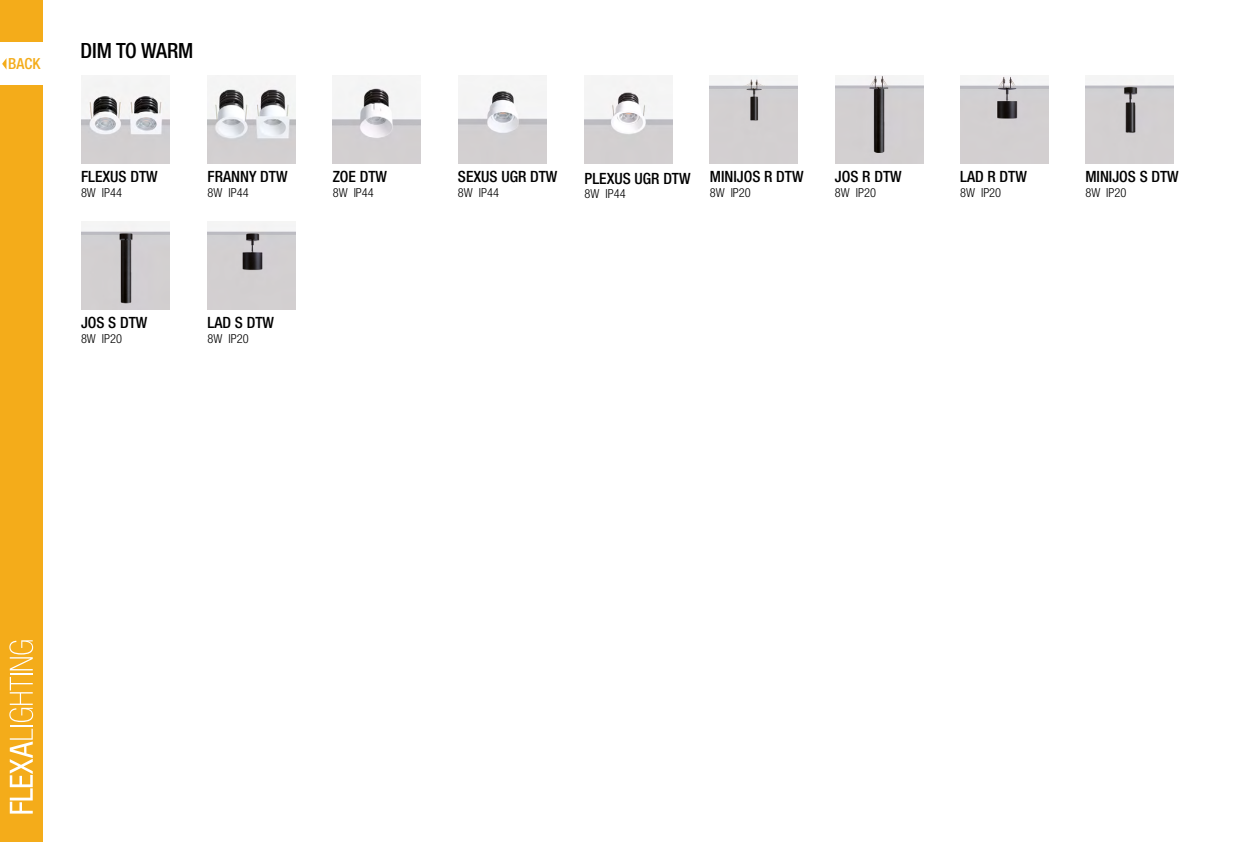
<style>
.page{position:relative;width:1233px;height:842px;background:#fff}
.page>*{position:absolute;margin:0;border:0;box-sizing:border-box;transform-origin:0 0}
.t1{font:500 condensed 21px "Helvetica Neue LT Std";color:#000}
.t2{font:500 condensed 15.5px "Helvetica Neue LT Std";color:#000}
.t3{font:500 condensed 15.3px "Helvetica Neue LT Std";color:#f4ac1a}
.t4{font:300 condensed 12.4px "Helvetica Neue LT Std";color:#000}
</style>
<div class="page">
<img style="left:1085px;top:75px;width:88px;height:88px">
<img style="left:81px;top:76px;width:88px;height:88px">
<img style="left:81px;top:222px;width:88px;height:88px">
<img style="left:458px;top:76px;width:88px;height:88px">
<img style="left:208px;top:76px;width:88px;height:88px">
<img style="left:208px;top:222px;width:88px;height:88px">
<img style="left:585px;top:76px;width:88px;height:88px">
<img style="left:835px;top:76px;width:88px;height:88px">
<img style="left:333px;top:75px;width:88px;height:88px">
<img style="left:710px;top:75px;width:88px;height:88px">
<img style="left:960px;top:75px;width:88px;height:88px">
<div style="left:0;top:85px;width:43px;height:757px;background:#f4ac1a"></div>
<svg style="left:9px;top:640px;width:25px;height:174px"></svg>
<div style="left:0;top:0;width:43px;height:43px;background:#f4ac1a"></div>
<svg style="left:2px;top:59px;width:4px;height:10px"></svg>
<p class="t3" style="left:8px;top:55px;width:34px">BACK</p>
<h1 class="t1" style="left:80px;top:38px;width:115px">DIM TO WARM</h1>
<p class="t2" style="left:81px;top:167px;width:78px">FLEXUS DTW</p>
<p class="t4" style="left:81px;top:186px;width:43px">8W IP44</p>
<p class="t2" style="left:208px;top:167px;width:81px">FRANNY DTW</p>
<p class="t4" style="left:208px;top:186px;width:43px">8W IP44</p>
<p class="t2" style="left:333px;top:167px;width:56px">ZOE DTW</p>
<p class="t4" style="left:333px;top:185px;width:43px">8W IP44</p>
<p class="t2" style="left:81px;top:314px;width:68px">JOS S DTW</p>
<p class="t4" style="left:81px;top:332px;width:43px">8W IP20</p>
<p class="t2" style="left:208px;top:314px;width:68px">LAD S DTW</p>
<p class="t4" style="left:208px;top:332px;width:43px">8W IP20</p>
<p class="t2" style="left:458px;top:167px;width:101px">SEXUS UGR DTW</p>
<p class="t4" style="left:458px;top:186px;width:43px">8W IP44</p>
<p class="t2" style="left:585px;top:169px;width:108px">PLEXUS UGR DTW</p>
<p class="t4" style="left:585px;top:187px;width:43px">8W IP44</p>
<p class="t2" style="left:710px;top:167px;width:95px">MINIJOS R DTW</p>
<p class="t4" style="left:710px;top:185px;width:43px">8W IP20</p>
<p class="t2" style="left:835px;top:167px;width:68px">JOS R DTW</p>
<p class="t4" style="left:835px;top:186px;width:43px">8W IP20</p>
<p class="t2" style="left:960px;top:167px;width:68px">LAD R DTW</p>
<p class="t4" style="left:960px;top:185px;width:43px">8W IP20</p>
<p class="t2" style="left:1085px;top:167px;width:95px">MINIJOS S DTW</p>
<p class="t4" style="left:1085px;top:185px;width:43px">8W IP20</p>
</div>
